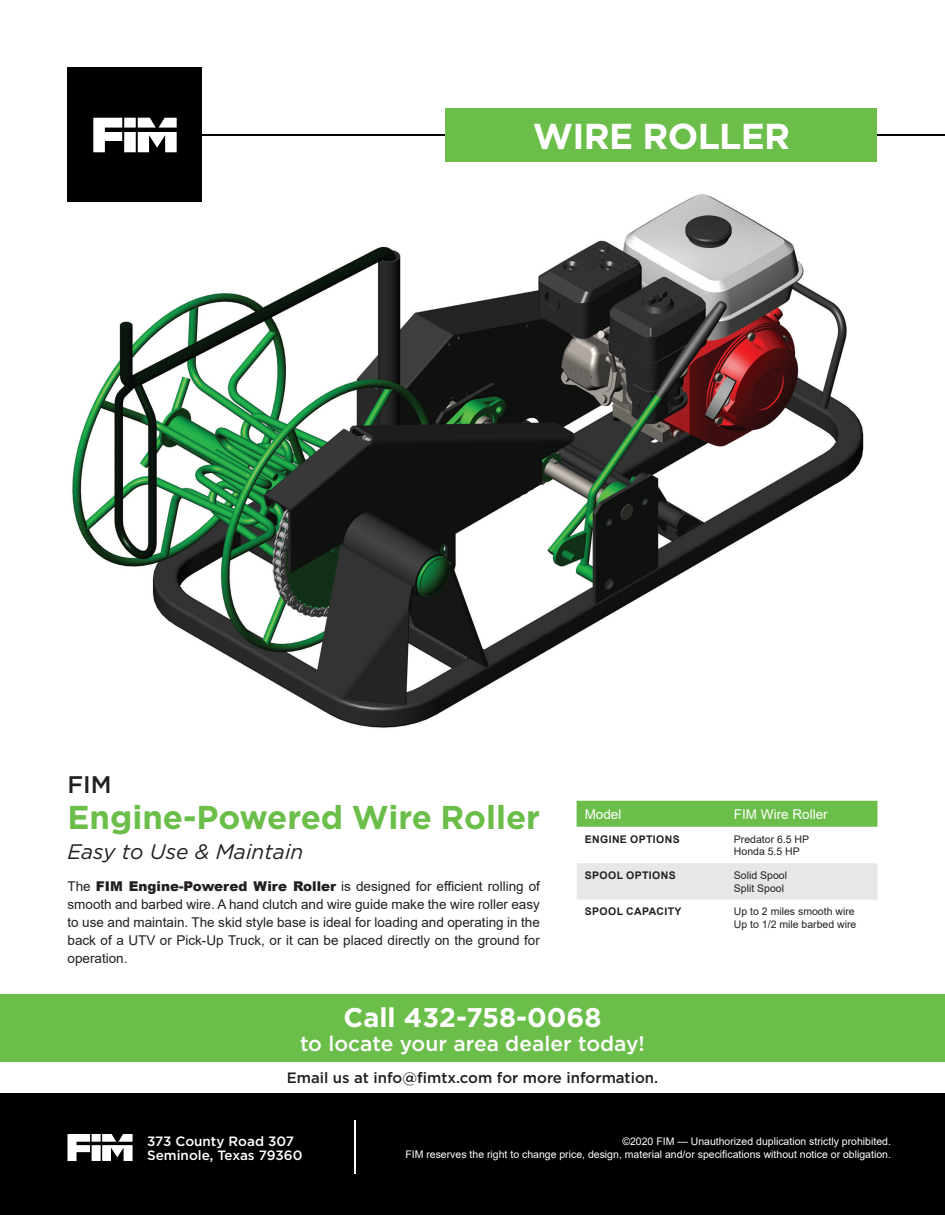
<style>
.page{position:relative;width:945px;height:1215px;background:#fff}
.page>*{position:absolute;margin:0;border:0;box-sizing:border-box;transform-origin:0 0}
.t1{font:700 36px "Gotham";letter-spacing:-.02em;color:#fff}
.t2{font:700 33px "Gotham";color:#6cbe4b}
.t3{font:700 27px "Gotham";color:#fff}
.t4{font:500 24px "Gotham";color:#231f20}
.t5{font:500 21px "Gotham";color:#fff}
.t6{font:italic 21px "Gotham";color:#231f20}
.t7{font:500 15px "Gotham";color:#231f20}
.t8{font:13.5px/18px "Arial";color:#231f20;text-align:justify}
.t9{font:500 13.5px/13.5px "Gotham";color:#fff}
.t10{font:13.5px "Arial";color:#fff}
.t11{font:10.5px/12.6px "Arial";color:#fff;text-align:right}
.t12{font:10.5px/12.6px "Arial";color:#231f20}
.t13{font:700 10.5px "Arial";letter-spacing:.035em;color:#231f20}
.s1{font-weight:900}
</style>
<div class="page">
<img style="left:72px;top:194px;width:792px;height:534px">
<hr style="left:189px;top:134px;width:756px;height:2px;background:#000001">
<div style="left:0;top:1094px;width:945px;height:121px;background:#000001"></div>
<svg style="left:68px;top:1134px;width:65px;height:27px"></svg>
<hr style="left:354px;top:1120px;width:1px;height:54px;background:#fff">
<div style="left:446px;top:108px;width:432px;height:54px;background:#6cbe4b"></div>
<div style="left:68px;top:68px;width:134px;height:134px;background:#000001"></div>
<svg style="left:93px;top:118px;width:84px;height:34px"></svg>
<div style="left:0;top:994px;width:945px;height:68px;background:#6cbe4b"></div>
<div style="left:577px;top:801px;width:301px;height:26px;background:#6cbe4b"></div>
<div style="left:577px;top:863px;width:301px;height:37px;background:#e6e7e9"></div>
<h1 class="t1" style="left:533px;top:113px;width:259px">WIRE ROLLER</h1>
<h3 class="t4" style="left:68px;top:769px;width:46px">FIM</h3>
<h2 class="t2" style="left:68px;top:796px;width:474px">Engine-Powered Wire Roller</h2>
<h3 class="t6" style="left:68px;top:838px;width:237px">Easy to Use &amp; Maintain</h3>
<p class="t8" style="left:68px;top:877px;width:474px">The <span class="s1">FIM Engine-Powered Wire Roller</span> is designed for efficient rolling of smooth and barbed wire. A hand clutch and wire guide make the wire roller easy to use and maintain. The skid style base is ideal for loading and operating in the back of a UTV or Pick-Up Truck, or it can be placed directly on the ground for operation.</p>
<p class="t10" style="left:585px;top:805px;width:38px">Model</p>
<p class="t10" style="left:734px;top:805px;width:95px">FIM Wire Roller</p>
<p class="t13" style="left:585px;top:831px;width:96px">ENGINE OPTIONS</p>
<p class="t12" style="left:734px;top:832px;width:77px">Predator 6.5 HP<br>Honda 5.5 HP</p>
<p class="t13" style="left:585px;top:868px;width:92px">SPOOL OPTIONS</p>
<p class="t12" style="left:734px;top:869px;width:55px">Solid Spool<br>Split Spool</p>
<p class="t13" style="left:585px;top:904px;width:98px">SPOOL CAPACITY</p>
<p class="t12" style="left:734px;top:905px;width:124px">Up to 2 miles smooth wire<br>Up to 1/2 mile barbed wire</p>
<h3 class="t3" style="left:344px;top:999px;width:259px">Call 432-758-0068</h3>
<h3 class="t5" style="left:300px;top:1030px;width:346px">to locate your area dealer today!</h3>
<p class="t7" style="left:287px;top:1067px;width:373px">Email us at info@fimtx.com for more information.</p>
<p class="t9" style="left:147px;top:1134px;width:157px">373 County Road 307<br>Seminole, Texas 79360</p>
<p class="t11" style="left:405px;top:1135px;width:487px">©2020 FIM — Unauthorized duplication strictly prohibited.<br>FIM reserves the right to change price, design, material and/or specifications without notice or obligation.</p>
</div>
